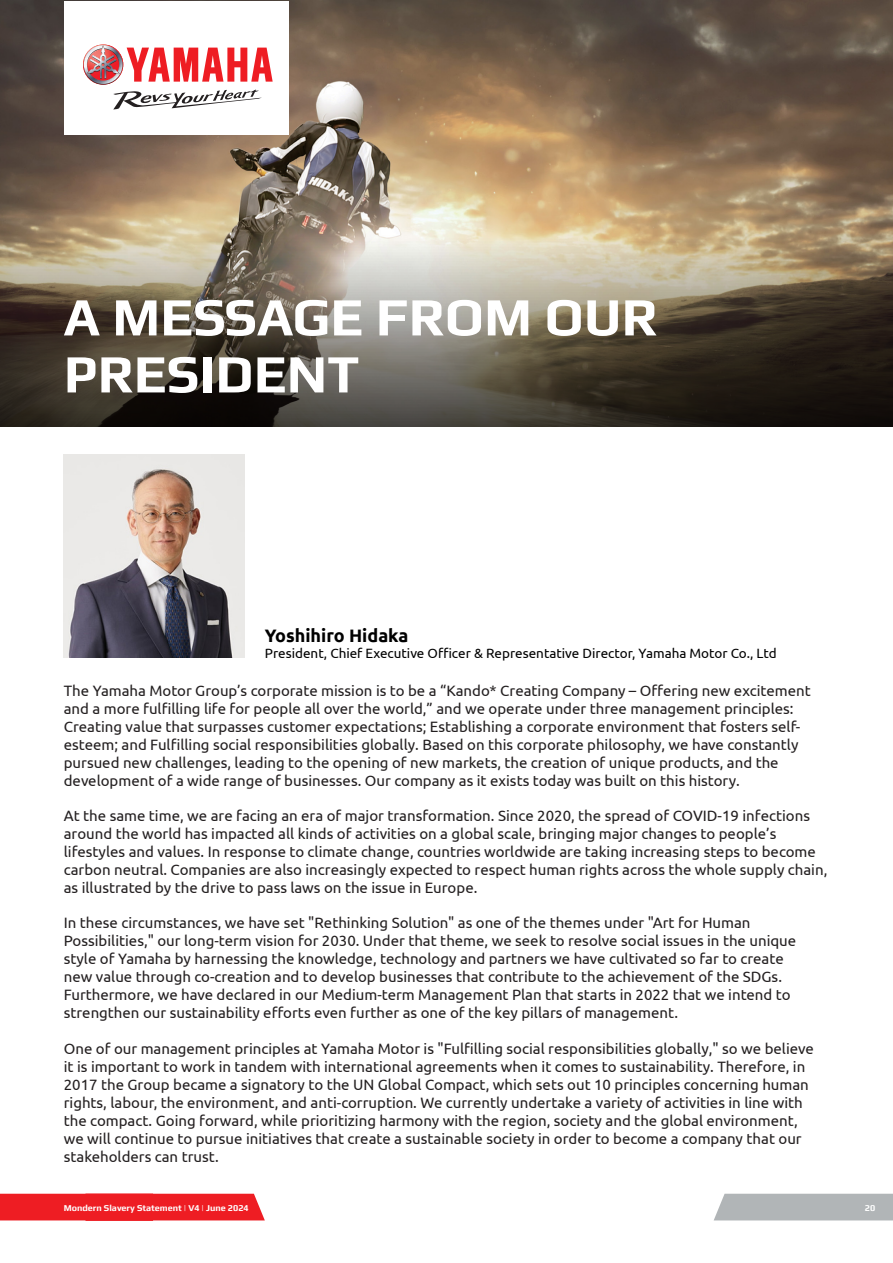
<style>
.page{position:relative;width:893px;height:1263px;background:#fff}
.page>*{position:absolute;margin:0;border:0;box-sizing:border-box;transform-origin:0 0}
.Heading_1{font:700 54px/57px "Play";color:#fff}
.Body_10pt_Reg{font:700 18px "Ubuntu";color:#000}
.Body_10pt_Reg-2{font:15px/18px "Ubuntu";color:#231f20}
.Body_10pt_Reg-3{font:13.5px "Ubuntu";color:#000}
.t1{font:700 9px "Play";color:#fff}
</style>
<div class="page">
<div style="left:714px;top:1194px;width:179px;height:26px;background:#b1b5b7"></div>
<div style="left:0;top:1194px;width:265px;height:26px;background:#ee1d23"></div>
<img style="left:0;top:1px;width:893px;height:30px">
<svg style="left:0;top:31px;width:893px;height:395px;background:#7b6c59"></svg>
<img style="left:64px;top:454px;width:181px;height:204px">
<div style="left:64px;top:1px;width:225px;height:134px;background:#fff"></div>
<svg style="left:113px;top:90px;width:149px;height:19px"></svg>
<img style="left:83px;top:44px;width:25px;height:21px">
<svg style="left:84px;top:45px;width:189px;height:39px"></svg>
<p class="Heading_1" style="left:64px;top:288px;width:595px">A MESSAGE FROM OUR<br>PRESIDENT</p>
<p class="Body_10pt_Reg" style="left:265px;top:624px;width:145px">Yoshihiro Hidaka</p>
<p class="Body_10pt_Reg-3" style="left:265px;top:645px;width:513px">President, Chief Executive Officer &amp; Representative Director, Yamaha Motor Co., Ltd</p>
<p class="Body_10pt_Reg-2" style="left:64px;top:682px;width:748px">The Yamaha Motor Group’s corporate mission is to be a “Kando* Creating Company – Offering new excitement and a more fulfilling life for people all over the world,” and we operate under three management principles:<br>Creating value that surpasses customer expectations; Establishing a corporate environment that fosters self&shy;esteem; and Fulfilling social responsibilities globally. Based on this corporate philosophy, we have constantly pursued new challenges, leading to the opening of new markets, the creation of unique products, and the development of a wide range of businesses. Our company as it exists today was built on this history.</p>
<p class="Body_10pt_Reg-2" style="left:64px;top:807px;width:765px">At the same time, we are facing an era of major transformation. Since 2020, the spread of COVID-19 infections around the world has impacted all kinds of activities on a global scale, bringing major changes to people’s lifestyles and values. In response to climate change, countries worldwide are taking increasing steps to become carbon neutral. Companies are also increasingly expected to respect human rights across the whole supply chain, as illustrated by the drive to pass laws on the issue in Europe.</p>
<p class="Body_10pt_Reg-2" style="left:64px;top:914px;width:734px">In these circumstances, we have set "Rethinking Solution" as one of the themes under "Art for Human Possibilities," our long-term vision for 2030. Under that theme, we seek to resolve social issues in the unique style of Yamaha by harnessing the knowledge, technology and partners we have cultivated so far to create new value through co-creation and to develop businesses that contribute to the achievement of the SDGs.<br>Furthermore, we have declared in our Medium-term Management Plan that starts in 2022 that we intend to strengthen our sustainability efforts even further as one of the key pillars of management.</p>
<p class="Body_10pt_Reg-2" style="left:64px;top:1039px;width:752px">One of our management principles at Yamaha Motor is "Fulfilling social responsibilities globally," so we believe it is important to work in tandem with international agreements when it comes to sustainability. Therefore, in 2017 the Group became a signatory to the UN Global Compact, which sets out 10 principles concerning human rights, labour, the environment, and anti-corruption. We currently undertake a variety of activities in line with the compact. Going forward, while prioritizing harmony with the region, society and the global environment, we will continue to pursue initiatives that create a sustainable society in order to become a company that our stakeholders can trust.</p>
<p class="t1" style="left:64px;top:1203px;width:186px">Mondern Slavery Statement | V4 | June 2024</p>
<p class="t1" style="left:865px;top:1203px;width:12px">20</p>
</div>
